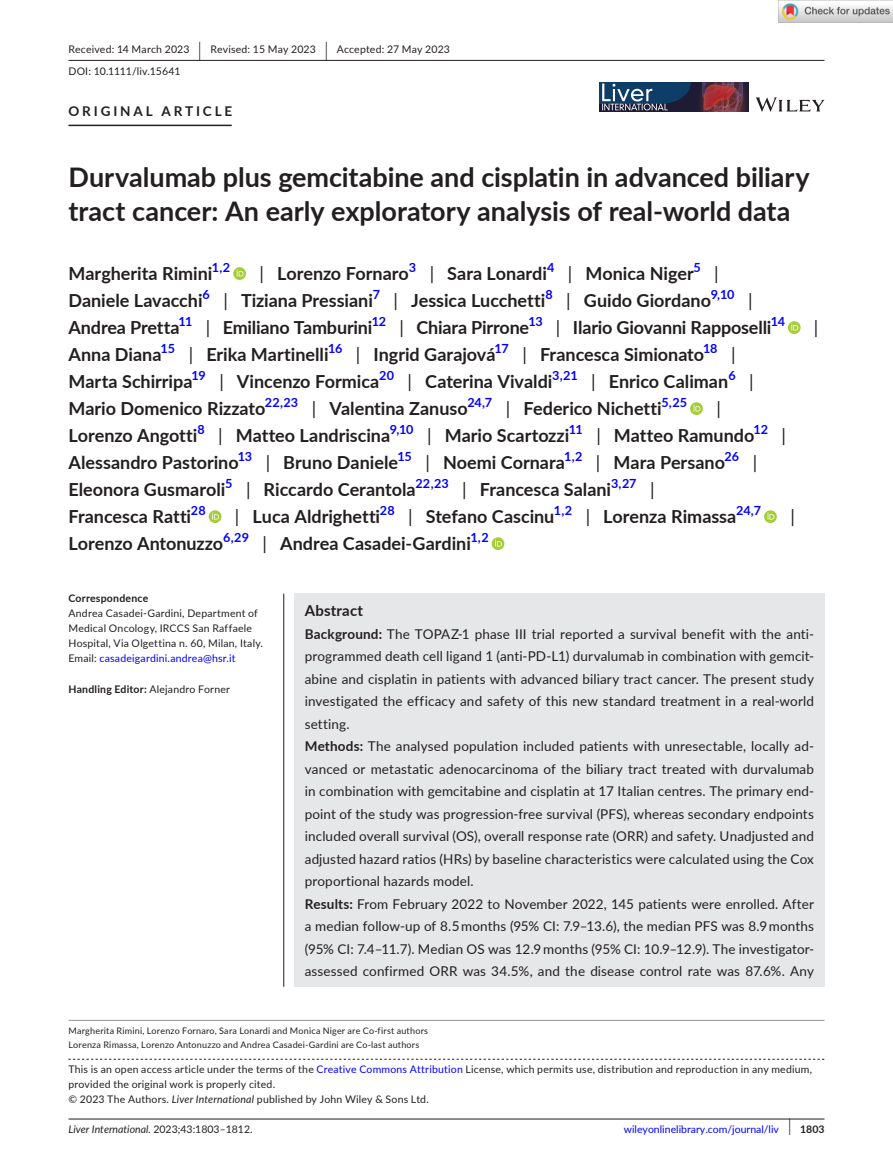
<style>
.page{position:relative;width:893px;height:1174px;background:#fff}
.page>*{position:absolute;margin:0;border:0;box-sizing:border-box;transform-origin:0 0}
.t1{font:700 27px/34.5px "Lato";color:#231f20}
.t2{font:700 18px/27px "Lato";color:#231f20}
.t3{font:18px "Lato";color:#231f20}
.t4{font:700 15px "Lato";letter-spacing:.015em;color:#231f20}
.t5{font:13.5px/22.5px "Lato";letter-spacing:.01em;color:#231f20}
.t6{font:700 13.5px "Lato";letter-spacing:.215em;color:#231f20}
.t7{font:700 12.6px "Lato";letter-spacing:-.015em;color:#00f}
.t8{font:10.5px/15px "Lato";letter-spacing:.02em;color:#231f20}
.t9{font:700 10.5px "Lato";letter-spacing:.02em;color:#231f20}
.t10{font:10.5px "Lato";color:#00f}
.t11{font:italic 10.5px "Lato";color:#231f20}
.t12{font:9px/13.8px "Lato";letter-spacing:.025em;color:#231f20}
.s1{font-size:19.65px}
.s2{font-weight:400}
.s3{color:#00f}
.s4{font-weight:700}
.s5{font-style:italic}
.s6{font-style:normal}
.s7{font-size:17.4px;color:#231f20}
.s8{font-weight:700;color:#231f20}
</style>
<div class="page">
<hr style="left:68px;top:1118px;width:756px;height:1px;background:#231f20">
<svg style="left:756px;top:97px;width:68px;height:15px"></svg>
<img style="left:599px;top:82px;width:149px;height:30px">
<div style="left:599px;top:82px;width:63px;height:22px;background:#0e3e67"></div>
<svg style="left:602px;top:82px;width:89px;height:28px"></svg>
<hr style="left:68px;top:60px;width:756px;height:1px;background:#231f20">
<hr style="left:68px;top:125px;width:164px;height:1px;background:#231f20">
<svg style="left:233px;top:267px;width:13px;height:13px"></svg>
<svg style="left:237px;top:269px;width:7px;height:7px"></svg>
<svg style="left:788px;top:321px;width:13px;height:13px"></svg>
<svg style="left:791px;top:323px;width:7px;height:7px"></svg>
<svg style="left:690px;top:402px;width:13px;height:13px"></svg>
<svg style="left:693px;top:404px;width:7px;height:7px"></svg>
<svg style="left:209px;top:510px;width:12px;height:13px"></svg>
<svg style="left:212px;top:512px;width:7px;height:7px"></svg>
<svg style="left:764px;top:510px;width:13px;height:13px"></svg>
<svg style="left:767px;top:512px;width:7px;height:7px"></svg>
<svg style="left:492px;top:537px;width:12px;height:13px"></svg>
<svg style="left:495px;top:539px;width:7px;height:7px"></svg>
<svg style="left:68px;top:1058px;width:756px;height:1px"></svg>
<div style="left:294px;top:593px;width:530px;height:393px;background:#e6e7e9"></div>
<hr style="left:283px;top:593px;width:1px;height:393px;background:#231f20">
<hr style="left:68px;top:1020px;width:756px;height:1px;background:#939598">
<img style="left:779px;top:0;width:114px;height:23px">
<p class="t8" style="left:68px;top:38px;width:383px;line-height:21.8px">Received: 14 March 2023 <span class="s1">|</span> Revised: 15 May 2023 <span class="s1">|</span> Accepted: 27 May 2023<br>DOI: 10.1111/liv.15641</p>
<p class="t6" style="left:68px;top:101px;width:165px">ORIGINAL ARTICLE</p>
<h1 class="t1" style="left:68px;top:159px;width:743px">Durvalumab plus gemcitabine and cisplatin in advanced biliary tract cancer: An early exploratory analysis of real-world data</h1>
<h2 class="t2" style="left:68px;top:259px;width:146px">Margherita Rimini</h2>
<p class="t7" style="left:212px;top:258px;width:20px">1,2</p>
<h2 class="t2" style="left:259px;top:259px;width:151px"><span class="s2">|</span> Lorenzo Fornaro</h2>
<p class="t7" style="left:409px;top:258px;width:9px">3</p>
<h2 class="t2" style="left:430px;top:259px;width:119px"><span class="s2">|</span> Sara Lonardi</h2>
<p class="t7" style="left:547px;top:258px;width:9px">4</p>
<h2 class="t2" style="left:568px;top:259px;width:127px"><span class="s2">|</span> Monica Niger</h2>
<p class="t7" style="left:693px;top:258px;width:9px">5</p>
<h2 class="t3" style="left:714px;top:260px;width:6px">|</h2>
<h2 class="t2" style="left:68px;top:286px;width:136px">Daniele Lavacchi</h2>
<p class="t7" style="left:203px;top:285px;width:9px">6</p>
<h2 class="t2" style="left:223px;top:286px;width:151px"><span class="s2">|</span> Tiziana Pressiani</h2>
<p class="t7" style="left:373px;top:285px;width:9px">7</p>
<h2 class="t2" style="left:393px;top:286px;width:153px"><span class="s2">|</span> Jessica Lucchetti</h2>
<p class="t7" style="left:545px;top:285px;width:9px">8</p>
<h2 class="t2" style="left:566px;top:286px;width:146px"><span class="s2">|</span> Guido Giordano</h2>
<p class="t7" style="left:711px;top:285px;width:25px">9,10</p>
<h2 class="t3" style="left:748px;top:287px;width:6px">|</h2>
<h2 class="t2" style="left:68px;top:313px;width:113px">Andrea Pretta</h2>
<p class="t7" style="left:178px;top:312px;width:16px">11</p>
<h2 class="t2" style="left:206px;top:313px;width:168px"><span class="s2">|</span> Emiliano Tamburini</h2>
<p class="t7" style="left:372px;top:312px;width:16px">12</p>
<h2 class="t2" style="left:399px;top:313px;width:131px"><span class="s2">|</span> Chiara Pirrone</h2>
<p class="t7" style="left:528px;top:312px;width:16px">13</p>
<h2 class="t2" style="left:556px;top:313px;width:217px"><span class="s2">|</span> Ilario Giovanni Rapposelli</h2>
<p class="t7" style="left:771px;top:312px;width:16px">14</p>
<h2 class="t3" style="left:814px;top:314px;width:6px">|</h2>
<h2 class="t2" style="left:68px;top:340px;width:95px">Anna Diana</h2>
<p class="t7" style="left:161px;top:339px;width:16px">15</p>
<h2 class="t2" style="left:189px;top:340px;width:141px"><span class="s2">|</span> Erika Martinelli</h2>
<p class="t7" style="left:328px;top:339px;width:16px">16</p>
<h2 class="t2" style="left:356px;top:340px;width:141px"><span class="s2">|</span> Ingrid Garajová</h2>
<p class="t7" style="left:495px;top:339px;width:16px">17</p>
<h2 class="t2" style="left:522px;top:340px;width:183px"><span class="s2">|</span> Francesca Simionato</h2>
<p class="t7" style="left:703px;top:339px;width:16px">18</p>
<h2 class="t3" style="left:731px;top:341px;width:6px">|</h2>
<h2 class="t2" style="left:68px;top:367px;width:126px">Marta Schirripa</h2>
<p class="t7" style="left:192px;top:366px;width:16px">19</p>
<h2 class="t2" style="left:219px;top:367px;width:162px"><span class="s2">|</span> Vincenzo Formica</h2>
<p class="t7" style="left:379px;top:366px;width:16px">20</p>
<h2 class="t2" style="left:408px;top:367px;width:146px"><span class="s2">|</span> Caterina Vivaldi</h2>
<p class="t7" style="left:552px;top:366px;width:27px">3,21</p>
<h2 class="t2" style="left:591px;top:367px;width:138px"><span class="s2">|</span> Enrico Caliman</h2>
<p class="t7" style="left:728px;top:366px;width:9px">6</p>
<h2 class="t3" style="left:749px;top:368px;width:6px">|</h2>
<h2 class="t2" style="left:68px;top:394px;width:620px">Mario Domenico Rizzato<sup>22,23</sup> <span class="s2">|</span> Valentina Zanuso<sup>24,7</sup> <span class="s2">|</span> Federico Nichetti<sup>5,25</sup></h2>
<p class="t2" style="left:68px;top:394px;width:719px;text-indent:648px"><span class="s2">| </span>Lorenzo Angotti<sup>8</sup> <span class="s2">|</span> Matteo Landriscina<sup>9,10</sup> <span class="s2">|</span> Mario Scartozzi<sup>11</sup> <span class="s2">|</span> Matteo Ramundo<sup>12</sup> <span class="s2">| </span>Alessandro Pastorino<sup>13</sup> <span class="s2">|</span> Bruno Daniele<sup>15</sup> <span class="s2">|</span> Noemi Cornara<sup>1,2</sup> <span class="s2">|</span> Mara Persano<sup>26</sup> <span class="s2">| </span>Eleonora Gusmaroli<sup>5</sup> <span class="s2">|</span> Riccardo Cerantola<sup>22,23</sup> <span class="s2">|</span> Francesca Salani<sup>3,27</sup> <span class="s2">|<br></span>Francesca Ratti<sup>28</sup></p>
<h2 class="t2" style="left:235px;top:502px;width:528px"><span class="s2">|</span> Luca Aldrighetti<sup>28</sup> <span class="s2">|</span> Stefano Cascinu<sup>1,2</sup> <span class="s2">|</span> Lorenza Rimassa<sup>24,7</sup></h2>
<h2 class="t3" style="left:790px;top:503px;width:6px">|</h2>
<h2 class="t2" style="left:68px;top:529px;width:422px">Lorenzo Antonuzzo<sup>6,29</sup> <span class="s2">|</span> Andrea Casadei-Gardini<sup>1,2</sup></h2>
<p class="t9" style="left:68px;top:590px;width:81px">Correspondence</p>
<p class="t8" style="left:68px;top:605px;width:196px">Andrea Casadei-Gardini, Department of Medical Oncology, IRCCS San Raffaele Hospital, Via Olgettina n. 60, Milan, Italy.<br>Email: <span class="s3">casadeigardini.andrea@hsr.it</span></p>
<p class="t4" style="left:305px;top:599px;width:60px">Abstract</p>
<p class="t5" style="left:305px;top:622px;width:511px"><span class="s4">Background:</span> The TOPAZ-1 phase III trial reported a survival benefit with the anti&shy;programmed death cell ligand 1 (anti-PD-L1) durvalumab in combination with gemcit&shy;abine and cisplatin in patients with advanced biliary tract cancer. The present study investigated the efficacy and safety of this new standard treatment in a real-world setting.<br><span class="s4">Methods:</span> The analysed population included patients with unresectable, locally ad&shy;vanced or metastatic adenocarcinoma of the biliary tract treated with durvalumab in combination with gemcitabine and cisplatin at 17 Italian centres. The primary end&shy;point of the study was progression-free survival (PFS), whereas secondary endpoints included overall survival (OS), overall response rate (ORR) and safety. Unadjusted and adjusted hazard ratios (HRs) by baseline characteristics were calculated using the Cox proportional hazards model.<br><span class="s4">Results:</span> From February 2022 to November 2022, 145 patients were enrolled. After a median follow-up of 8.5 months (95% CI: 7.9–13.6), the median PFS was 8.9 months (95% CI: 7.4–11.7). Median OS was 12.9 months (95% CI: 10.9–12.9). The investigator&shy;assessed confirmed ORR was 34.5%, and the disease control rate was 87.6%. Any</p>
<p class="t9" style="left:68px;top:681px;width:163px">Handling Editor: <span class="s2">Alejandro Forner</span></p>
<p class="t12" style="left:68px;top:1023px;width:361px">Margherita Rimini, Lorenzo Fornaro, Sara Lonardi and Monica Niger are Co-first authors<br>Lorenza Rimassa, Lorenzo Antonuzzo and Andrea Casadei-Gardini are Co-last authors</p>
<p class="t8" style="left:68px;top:1061px;width:745px">This is an open access article under the terms of the <span class="s3">Creative Commons Attribution</span> License, which permits use, distribution and reproduction in any medium, provided the original work is properly cited.<br>© 2023 The Authors. <span class="s5">Liver International</span> published by John Wiley &amp; Sons Ltd.</p>
<p class="t11" style="left:68px;top:1121px;width:186px">Liver International. <span class="s6">2023;43:1803–1812.</span></p>
<p class="t10" style="left:624px;top:1121px;width:202px">wileyonlinelibrary.com/journal/liv <span class="s7">|</span> <span class="s8">1803</span></p>
</div>
